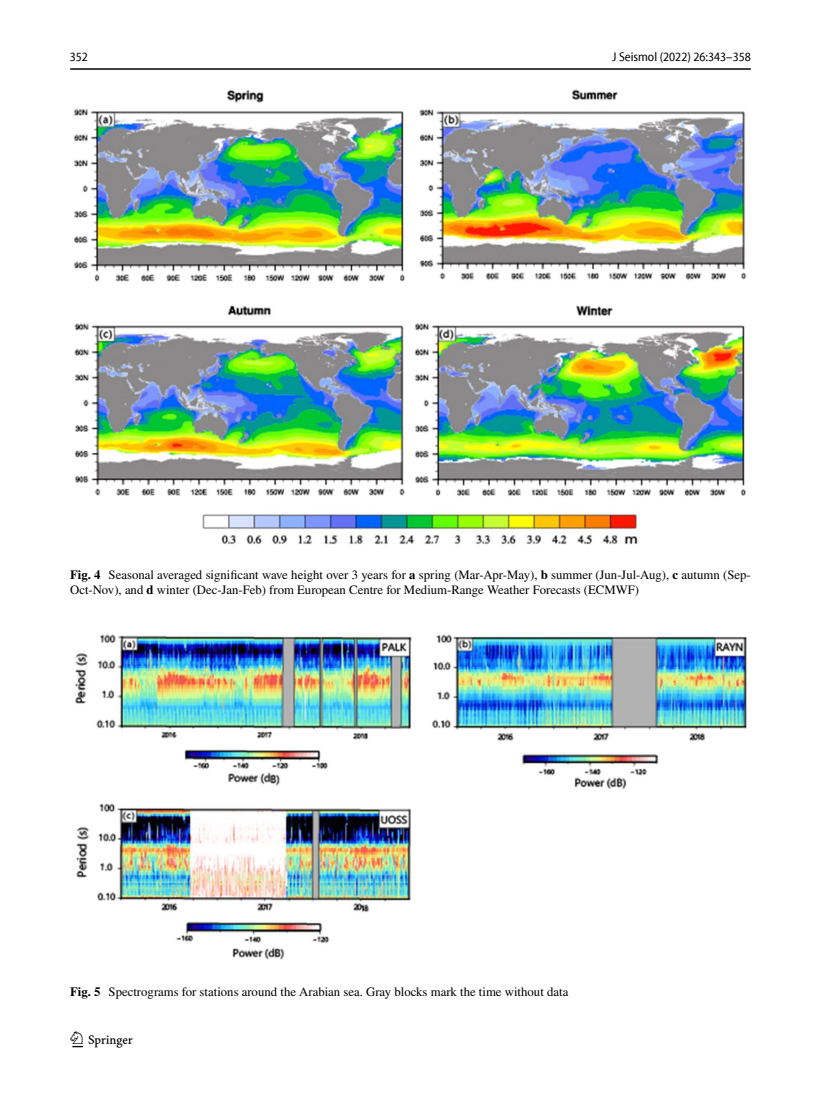
<style>
.page{position:relative;width:821px;height:1106px;background:#fff}
.page>*{position:absolute;margin:0;border:0;box-sizing:border-box;transform-origin:0 0}
.t1{font:22.5px "Springnew Regular 2";color:#000}
.t2{font:12.75px/15px "STIX";color:#000}
.t3{font:semi-condensed 12.75px "Myriad Pro Unic";color:#000}
.s1{font-weight:700}
</style>
<div class="page">
<hr style="left:70px;top:68px;width:680px;height:2px;background:#000">
<img style="left:74px;top:89px;width:672px;height:455px">
<img style="left:75px;top:634px;width:671px;height:326px">
<p class="t3" style="left:70px;top:52px;width:20px">352</p>
<p class="t3" style="left:612px;top:52px;width:140px">J Seismol (2022) 26:343–358</p>
<p class="t2" style="left:70px;top:568px;width:682px"><span class="s1">Fig. 4</span> Seasonal averaged significant wave height over 3 years for <span class="s1">a</span> spring (Mar-Apr-May), <span class="s1">b</span> summer (Jun-Jul-Aug), <span class="s1">c</span> autumn (Sep-<br>Oct-Nov), and <span class="s1">d</span> winter (Dec-Jan-Feb) from European Centre for Medium-Range Weather Forecasts (ECMWF)</p>
<p class="t2" style="left:70px;top:984px;width:500px"><span class="s1">Fig. 5</span> Spectrograms for stations around the Arabian sea. Gray blocks mark the time without data</p>
<h1 class="t1" style="left:72px;top:1031px;width:62px">1 3</h1>
</div>
